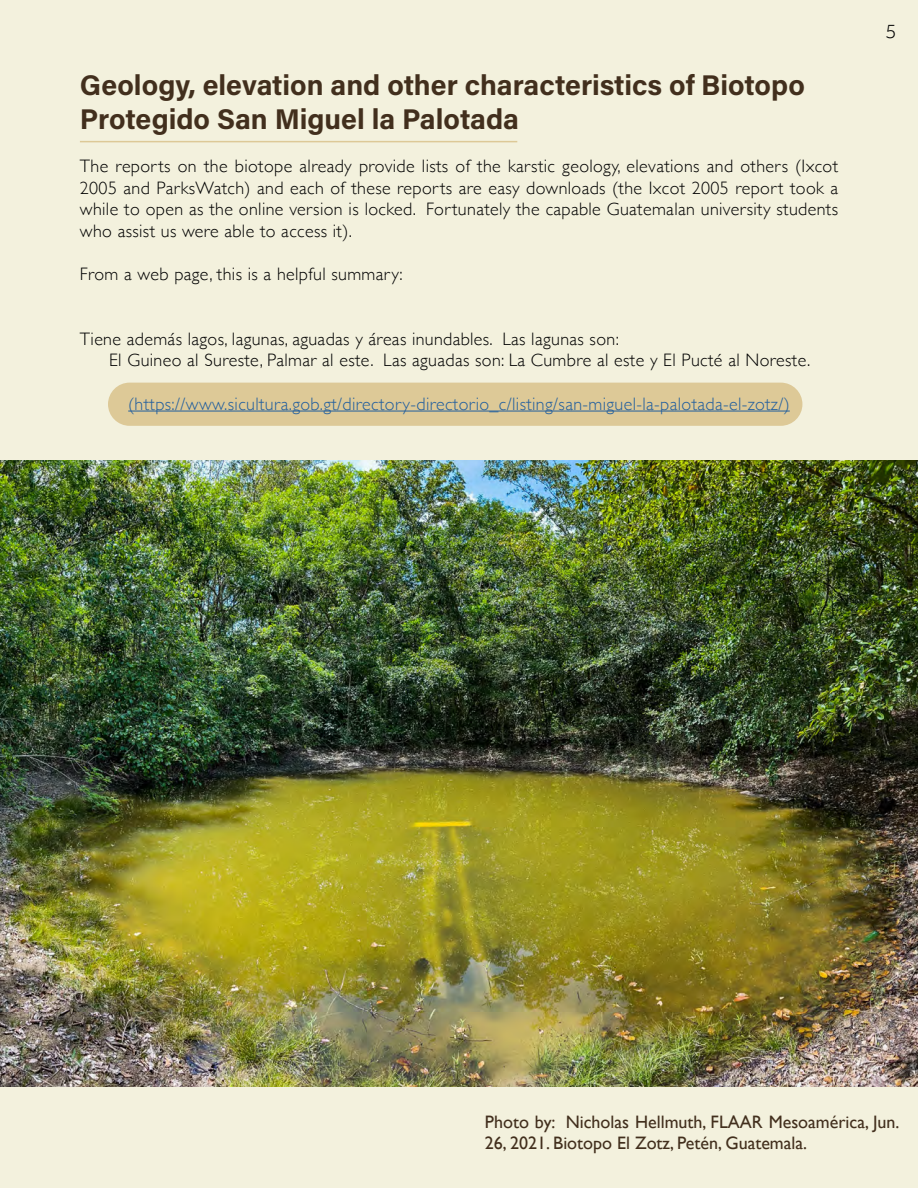
<style>
.page{position:relative;width:918px;height:1188px;background:#f3f1dd}
.page>*{position:absolute;margin:0;border:0;box-sizing:border-box;transform-origin:0 0}
.t1{font:28.5px/34.2px "Acumin Variable Concept";color:#422f1d}
.t2{font:300 21px "Effra";color:#000}
.t3{font:300 18px/21.6px "Gill Sans";letter-spacing:.02em;color:#000;text-align:justify}
.t4{font:300 18px "Gill Sans";letter-spacing:.02em;color:#215e9e}
.t5{font:18px/21.6px "Gill Sans";color:#422f1d}
</style>
<div class="page">
<div style="left:108px;top:383px;width:694px;height:43px;background:#ddc997;border-radius:22px"></div>
<hr style="left:128px;top:411px;width:662px;height:1px;background:#215e9e">
<hr style="left:80px;top:141px;width:437px;height:1px;background:#ddc997">
<img style="left:0;top:460px;width:918px;height:626px">
<h1 class="t1" style="left:80px;top:67px;width:726px">Geology, elevation and other characteristics of Biotopo<br>Protegido San Miguel la Palotada</h1>
<p class="t3" style="left:80px;top:155px;width:760px">The reports on the biotope already provide lists of the karstic geology, elevations and others (Ixcot 2005 and ParksWatch) and each of these reports are easy downloads (the Ixcot 2005 report took a while to open as the online version is locked. Fortunately the capable Guatemalan university students who assist us were able to access it).</p>
<p class="t3" style="left:80px;top:263px;width:324px">From a web page, this is a helpful summary:</p>
<p class="t3" style="left:109px;top:327px;width:703px;text-indent:-29px">Tiene además lagos, lagunas, aguadas y áreas inundables. Las lagunas son:<br>El Guineo al Sureste, Palmar al este. Las aguadas son: La Cumbre al este y El Pucté al Noreste.</p>
<p class="t4" style="left:128px;top:390px;width:663px">(https://www.sicultura.gob.gt/directory-directorio_c/listing/san-miguel-la-palotada-el-zotz/)</p>
<p class="t2" style="left:885px;top:19px;width:13px">5</p>
<p class="t5" style="left:485px;top:1110px;width:416px">Photo by: Nicholas Hellmuth, FLAAR Mesoamérica, Jun.<br>26, 2021. Biotopo El Zotz, Petén, Guatemala.</p>
</div>
